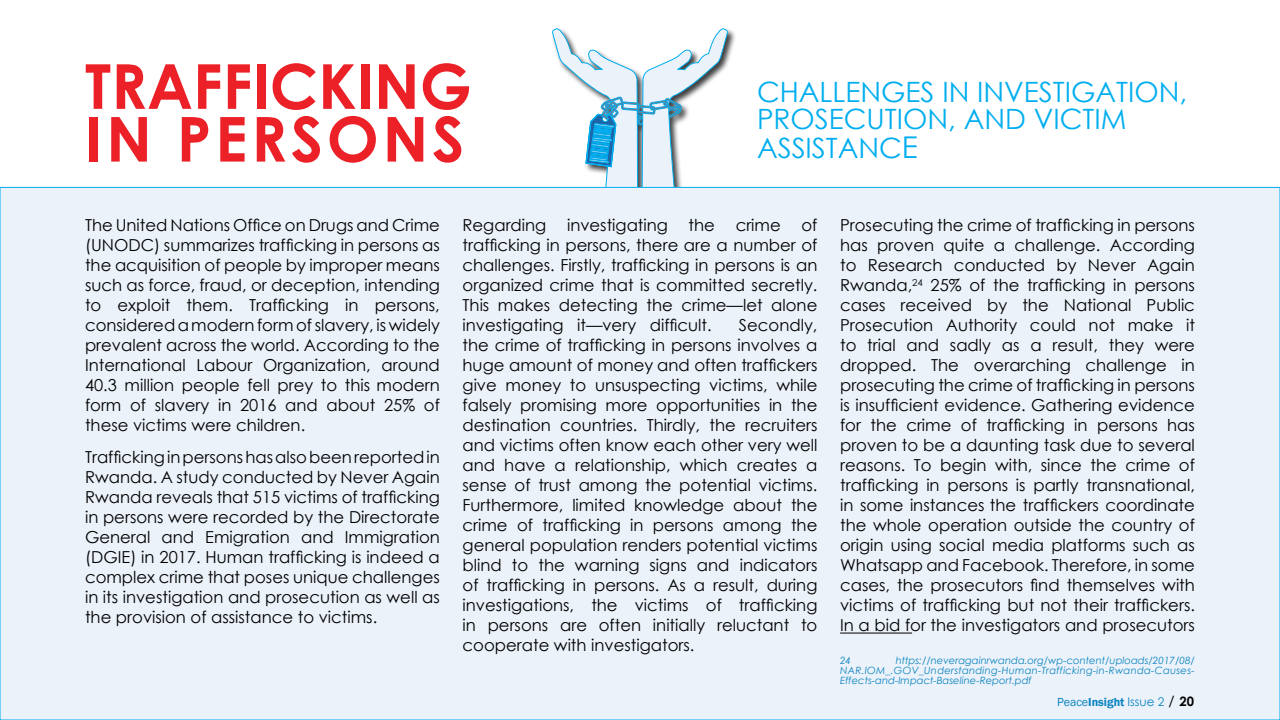
<style>
.page{position:relative;width:1280px;height:720px;background:#fff}
.page>*{position:absolute;margin:0;border:0;box-sizing:border-box;transform-origin:0 0}
.t1{font:700 62px/52.7px "Century Gothic";color:#ec2027}
.t2{font:28px/28px "Century Gothic";color:#00aeef}
.t3{font:16.5px/20px "Century Gothic";color:#000;text-align:justify}
.t4{font:600 12px "Franklin Gothic";color:#0a84c0}
.t5{font:italic 10px/10px "Century Gothic";color:#0a84c0;text-align:justify}
.s1{font-size:30px}
.s2{font-weight:400}
.s3{font-family:"Century Gothic";font-weight:400}
.s4{font-family:"Century Gothic";font-weight:400;font-size:14px;color:#000101}
.s5{font-family:"Century Gothic";font-weight:700;font-size:13px;color:#000101}
</style>
<div class="page">
<div style="left:551px;top:27px;width:186px;height:203px;background:#000;opacity:.75"></div>
<svg style="left:551px;top:27px;width:178px;height:160px"></svg>
<div style="left:0;top:187px;width:1280px;height:533px;background:#ecf2fa"></div>
<hr style="left:840px;top:633px;width:72px;height:1px;background:#000">
<h1 class="t1" style="left:85px;top:57px;width:388px">TRAFFICKING<br>IN PERSONS</h1>
<h2 class="t2" style="left:757px;top:77px;width:432px">CHALLENGES IN INVESTIGATION,<br>PROSECUTION, AND VICTIM<br>ASSISTANC<span class="s1">E</span></h2>
<p class="t3" style="left:85px;top:215px;width:356px">The United Nations Office on Drugs and Crime (UNODC) summarizes trafficking in persons as the acquisition of people by improper means such as force, fraud, or deception, intending to exploit them. Trafficking in persons, considered amodern form of slavery, is widely prevalent across the world. According to the International Labour Organization, around 40.3 million people fell prey to this modern form of slavery in 2016 and about 25% of these victims were children.</p>
<p class="t3" style="left:85px;top:447px;width:356px">Trafficking in persons has also been reported in Rwanda. A study conducted by Never Again Rwanda reveals that 515 victims of trafficking in persons were recorded by the Directorate General and Emigration and Immigration (DGIE) in 2017. Human trafficking is indeed a complex crime that poses unique challenges in its investigation and prosecution as well as the provision of assistance to victims.</p>
<p class="t3" style="left:463px;top:215px;width:356px;text-indent:339px">of trafficking in persons, there are a number of challenges. Firstly, trafficking in persons is an organized crime that is committed secretly.<br>This makes detecting the crime—let alone investigating it—very difficult.</p>
<p class="t3" style="left:463px;top:215px;width:85px">Regarding</p>
<p class="t3" style="left:567px;top:215px;width:102px">investigating</p>
<p class="t3" style="left:689px;top:215px;width:28px">the</p>
<p class="t3" style="left:736px;top:215px;width:47px">crime</p>
<p class="t3" style="left:463px;top:315px;width:356px;text-indent:276px">Secondly, the crime of trafficking in persons involves a huge amount of money and often traffickers give money to unsuspecting victims, while falsely promising more opportunities in the destination countries. Thirdly, the recruiters and victims often know each other very well and have a relationship, which creates a sense of trust among the potential victims.<br>Furthermore, limited knowledge about the crime of trafficking in persons among the general population renders potential victims blind to the warning signs and indicators of trafficking in persons. As a result, during investigations, the victims of trafficking in persons are often initially reluctant to cooperate with investigators.</p>
<p class="t3" style="left:840px;top:215px;width:356px">Prosecuting the crime of trafficking in persons has proven quite a challenge. According to Research conducted by Never Again Rwanda,<sup>24</sup> 25% of the trafficking in persons cases received by the National Public Prosecution Authority could not make it to trial and sadly as a result, they were dropped. The overarching challenge in prosecuting the crime of trafficking in persons is insufficient evidence. Gathering evidence for the crime of trafficking in persons has proven to be a daunting task due to several reasons. To begin with, since the crime of trafficking in persons is partly transnational, in some instances the traffickers coordinate the whole operation outside the country of origin using social media platforms such as Whatsapp and Facebook. Therefore, in some cases, the prosecutors find themselves with victims of trafficking but not their traffickers.<br>In a bid for the investigators and prosecutors</p>
<p class="t5" style="left:840px;top:655px;width:13px">24</p>
<p class="t5" style="left:840px;top:655px;width:356px;text-indent:56px">https://neveragainrwanda.org/wp-content/uploads/2017/08/ NAR.IOM_.GOV_Understanding-Human-Trafficking-in-Rwanda-Causes-Effects-and-Impact-Baseline-Report.pdf</p>
<p class="t4" style="left:1057px;top:694px;width:138px"><span class="s2">Peace</span>Insight <span class="s3">Issue 2</span> <span class="s4">/</span> <span class="s5">20</span></p>
</div>
